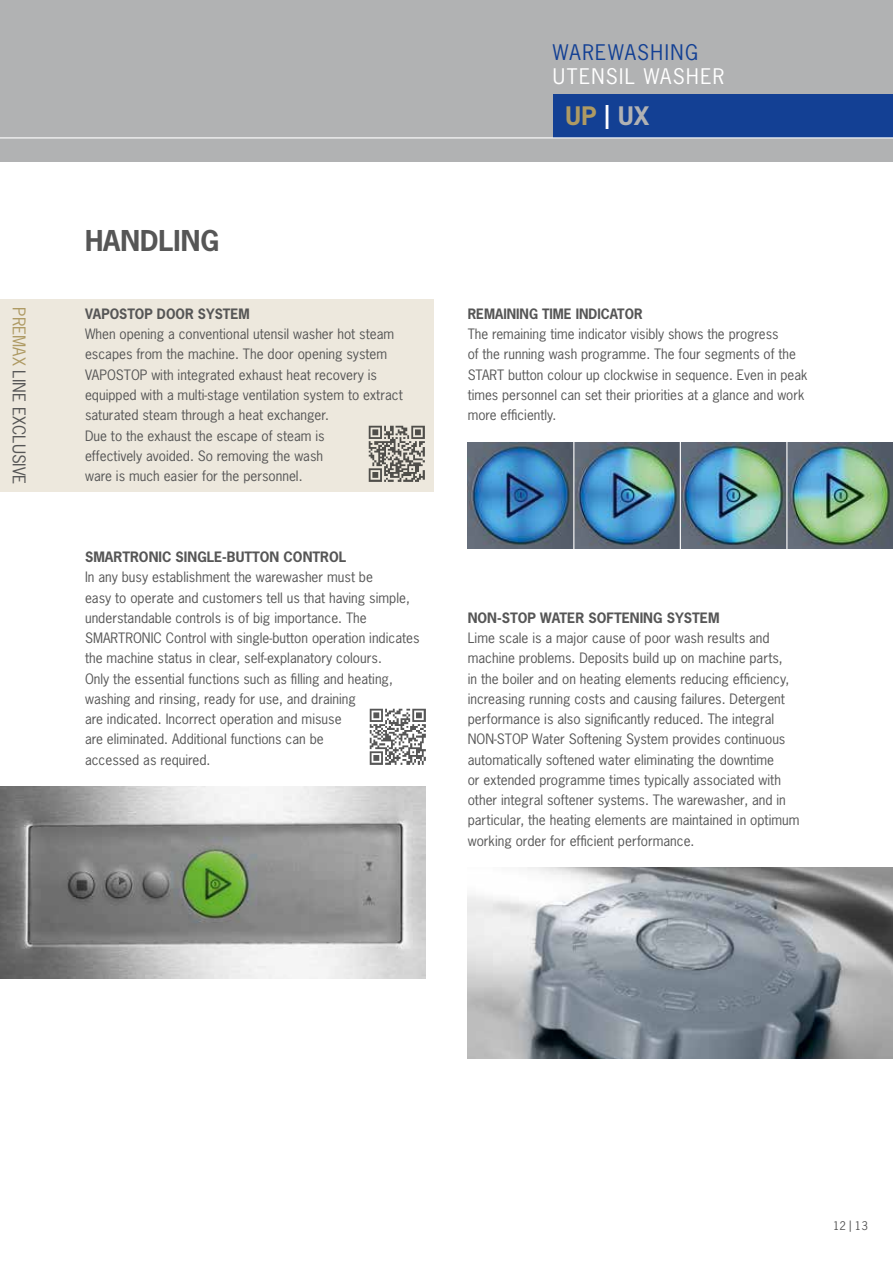
<style>
.page{position:relative;width:893px;height:1263px;background:#fff}
.page>*{position:absolute;margin:0;border:0;box-sizing:border-box;transform-origin:0 0}
.t1{font:700 27px "News Gothic";color:#565656}
.t2{font:700 24px "News Gothic";color:#ae9a63}
.t3{font:20.25px "News Gothic";letter-spacing:.065em;color:#fff}
.t4{font:20.25px "News Gothic";letter-spacing:.07em;color:#134094}
.t5{font:16.5px "News Gothic";color:#565656}
.t6{font:13.5px/20.2px "News Gothic";color:#565656}
.t7{font:700 13.5px "News Gothic";color:#565656}
.t8{font:700 13.5px "News Gothic";color:#565656;scale:.96 1}
.t9{font:11.25px "News Gothic";color:#565656}
.s1{color:#ae9a63}
.s2{color:#fff}
.s3{color:#b1b2b3}
</style>
<div class="page">
<div style="left:0;top:299px;width:434px;height:193px;background:#ede8dd"></div>
<img style="left:369px;top:425px;width:56px;height:57px">
<img style="left:369px;top:709px;width:57px;height:56px">
<img style="left:0;top:787px;width:425px;height:191px">
<img style="left:468px;top:867px;width:425px;height:192px">
<img style="left:468px;top:442px;width:425px;height:107px">
<hr style="left:573px;top:440px;width:1px;height:109px;background:#fff">
<hr style="left:680px;top:440px;width:1px;height:109px;background:#fff">
<hr style="left:786px;top:440px;width:1px;height:109px;background:#fff">
<div style="left:0;top:0;width:893px;height:162px;background:#b1b2b3"></div>
<div style="left:553px;top:94px;width:340px;height:43px;background:#134094"></div>
<hr style="left:0;top:137px;width:893px;height:1px;background:#fff">
<p class="t5" style="left:30px;top:307px;width:177px;rotate:90deg"><span class="s1">PREMAX</span> LINE exclusive</p>
<h1 class="t1" style="left:85px;top:223px;width:136px">HANDLING</h1>
<p class="t7" style="left:85px;top:305px;width:166px">VAPOSTOP DOOR SYSTEM</p>
<p class="t6" style="left:85px;top:324px;width:319px">When opening a conventional utensil washer hot steam escapes from the machine. The door opening system VAPOSTOP with integrated exhaust heat recovery is equipped with a multi-stage ventilation system to extract saturated steam through a heat exchanger.<br>Due to the exhaust the escape of steam is<br>effectively avoided. So removing the wash<br>ware is much easier for the personnel.</p>
<p class="t7" style="left:85px;top:548px;width:262px">SMARTRONIC SINGLE-BUTTON CONTROL</p>
<p class="t6" style="left:85px;top:567px;width:336px">In any busy establishment the warewasher must be<br>easy to operate and customers tell us that having simple, understandable controls is of big importance. The SMARTRONIC Control with single-button operation indicates the machine status in clear, self-explanatory colours.<br>Only the essential functions such as filling and heating, washing and rinsing, ready for use, and draining<br>are indicated. Incorrect operation and misuse<br>are eliminated. Additional functions can be<br>accessed as required.</p>
<h3 class="t4" style="left:553px;top:39px;width:147px">WAREWASHING</h3>
<h3 class="t3" style="left:553px;top:64px;width:173px">UTENSIL WASHER</h3>
<h2 class="t2" style="left:566px;top:100px;width:85px">UP <span class="s2">|</span> <span class="s3">UX</span></h2>
<p class="t8" style="left:468px;top:305px;width:18px">REMAI</p>
<p class="t8" style="left:507px;top:305px;width:46px">NING TIME</p>
<p class="t8" style="left:576px;top:305px;width:23px">INDICATOR</p>
<p class="t6" style="left:468px;top:324px;width:341px">The remaining time indicator visibly shows the progress<br>of the running wash programme. The four segments of the START button colour up clockwise in sequence. Even in peak times personnel can set their priorities at a glance and work more efficiently.</p>
<p class="t7" style="left:468px;top:609px;width:253px">NON-STOP WATER SOFTENING SYSTEM</p>
<p class="t6" style="left:468px;top:628px;width:333px">Lime scale is a major cause of poor wash results and machine problems. Deposits build up on machine parts,<br>in the boiler and on heating elements reducing efficiency, increasing running costs and causing failures. Detergent performance is also significantly reduced. The integral NON-STOP Water Softening System provides continuous automatically softened water eliminating the downtime<br>or extended programme times typically associated with other integral softener systems. The warewasher, and in particular, the heating elements are maintained in optimum working order for efficient performance.</p>
<p class="t9" style="left:833px;top:1219px;width:36px">12 | 13</p>
</div>
